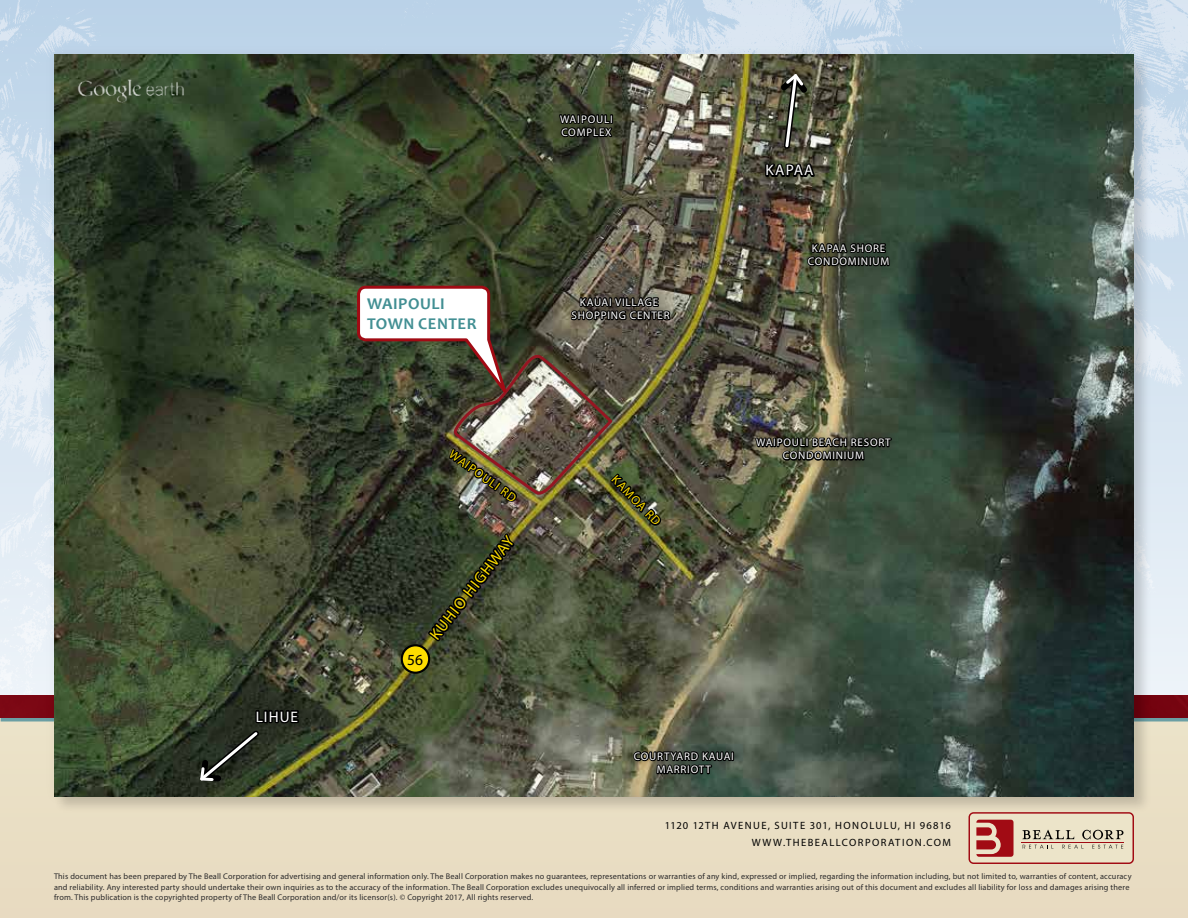
<style>
.page{position:relative;width:1188px;height:918px;background:#fff}
.page>*{position:absolute;margin:0;border:0;box-sizing:border-box;transform-origin:0 0}
.t1{font:700 16.5px/19.8px "Candara";letter-spacing:.03em;color:#428f93}
.t2{font:16.05px "Myriad Pro";color:#fddd00}
.t3{font:15.45px "Myriad Pro";color:#000}
.t4{font:15.3px "Myriad Pro";letter-spacing:.07em;color:#fff}
.t5{font:12.45px "Myriad Pro";color:#fddd00}
.t6{font:11.1px/13.2px "Myriad Pro";letter-spacing:.07em;color:#fff;text-align:center}
.t7{font:10.65px/17.2px "Myriad Pro";letter-spacing:.135em;color:#000;text-align:right}
.t8{font:8.25px/10.5px "Myriad Pro";letter-spacing:.02em;color:#292829}
</style>
<div class="page">
<img style="left:0;top:0;width:1188px;height:702px">
<div style="left:0;top:702px;width:1188px;height:216px;background:#e8dcc2"></div>
<hr style="left:1px;top:717px;width:1187px;height:4px;background:#6b9fa4">
<div style="left:1px;top:695px;width:1187px;height:23px;background:#7b0713"></div>
<div style="left:43px;top:43px;width:1102px;height:765px;background:#000;opacity:.05"></div>
<img style="left:54px;top:54px;width:1080px;height:742px">
<div style="left:969px;top:813px;width:164px;height:50px;background:#ece4c9;border-radius:4px"></div>
<div style="left:969px;top:812px;width:165px;height:52px;border:1px solid #a10b14;border-radius:4px"></div>
<hr style="left:1022px;top:842px;width:102px;height:1px;background:#a10b14">
<svg style="left:1022px;top:830px;width:101px;height:19px"></svg>
<svg style="left:976px;top:820px;width:38px;height:37px"></svg>
<div style="left:67px;top:69px;width:126px;height:43px;background:#000;opacity:.75"></div>
<img style="left:69px;top:66px;width:119px;height:42px">
<div style="left:402px;top:645px;width:27px;height:28px;background:#fddd00;border-radius:50%"></div>
<div style="left:401px;top:644px;width:29px;height:30px;border:2px solid #000;border-radius:50%"></div>
<div style="left:550px;top:105px;width:73px;height:42px;background:#000;opacity:.3"></div>
<svg style="left:557px;top:83px;width:58px;height:70px;background:#333826"></svg>
<div style="left:746px;top:428px;width:155px;height:42px;background:#000;opacity:.3"></div>
<img style="left:754px;top:407px;width:139px;height:70px">
<div style="left:562px;top:288px;width:118px;height:42px;background:#000;opacity:.3"></div>
<img style="left:356px;top:281px;width:317px;height:363px">
<div style="left:798px;top:234px;width:101px;height:41px;background:#000;opacity:.3"></div>
<svg style="left:806px;top:227px;width:85px;height:55px;background:#343b2c"></svg>
<div style="left:624px;top:742px;width:119px;height:41px;background:#000;opacity:.3"></div>
<svg style="left:632px;top:735px;width:102px;height:56px;background:#474e3e"></svg>
<div style="left:246px;top:701px;width:62px;height:31px;background:#000;opacity:.3"></div>
<div style="left:756px;top:154px;width:67px;height:32px;background:#000;opacity:.3"></div>
<svg style="left:764px;top:69px;width:54px;height:111px;background:#525242"></svg>
<svg style="left:195px;top:708px;width:106px;height:78px;background:#313928"></svg>
<h3 class="t4" style="left:256px;top:707px;width:44px">LIHUE</h3>
<h1 class="t1" style="left:367px;top:293px;width:111px">WAIPOULI<br>TOWN CENTER</h1>
<h3 class="t6" style="left:560px;top:112px;width:54px;text-align:left">WAIPOULI<br>COMPLEX</h3>
<h3 class="t6" style="left:572px;top:295px;width:100px">KAUAI VILLAGE<br>SHOPPING CENTER</h3>
<h3 class="t4" style="left:766px;top:161px;width:50px">KAPAA</h3>
<h3 class="t6" style="left:808px;top:241px;width:83px">KAPAA SHORE<br>CONDOMINIUM</h3>
<h3 class="t5" style="left:455px;top:446px;width:81px;rotate:36deg">WAIPOULI RD</h3>
<h2 class="t2" style="left:425px;top:631px;width:127px;rotate:-52deg">KUHIO HIGHWAY</h2>
<h3 class="t3" style="left:407px;top:650px;width:18px">56</h3>
<h3 class="t5" style="left:619px;top:472px;width:66px;rotate:46deg">KAMOA RD</h3>
<h3 class="t6" style="left:756px;top:436px;width:136px">WAIPOULI BEACH RESORT<br>CONDOMINIUM</h3>
<h3 class="t6" style="left:634px;top:749px;width:101px">COURTYARD KAUAI<br>MARRIOTT</h3>
<p class="t7" style="left:665px;top:816px;width:288px">1120 12TH AVENUE, SUITE 301, HONOLULU, HI 96816<br>WWW.THEBEALLCORPORATION.COM</p>
<p class="t8" style="left:54px;top:871px;width:1079px">This document has been prepared by The Beall Corporation for advertising and general information only. The Beall Corporation makes no guarantees, representations or warranties of any kind, expressed or implied, regarding the information including, but not limited to, warranties of content, accuracy and reliability. Any interested party should undertake their own inquiries as to the accuracy of the information. The Beall Corporation excludes unequivocally all inferred or implied terms, conditions and warranties arising out of this document and excludes all liability for loss and damages arising there from. This publication is the copyrighted property of The Beall Corporation and/or its licensor(s). © Copyright 2017, All rights reserved.</p>
</div>
